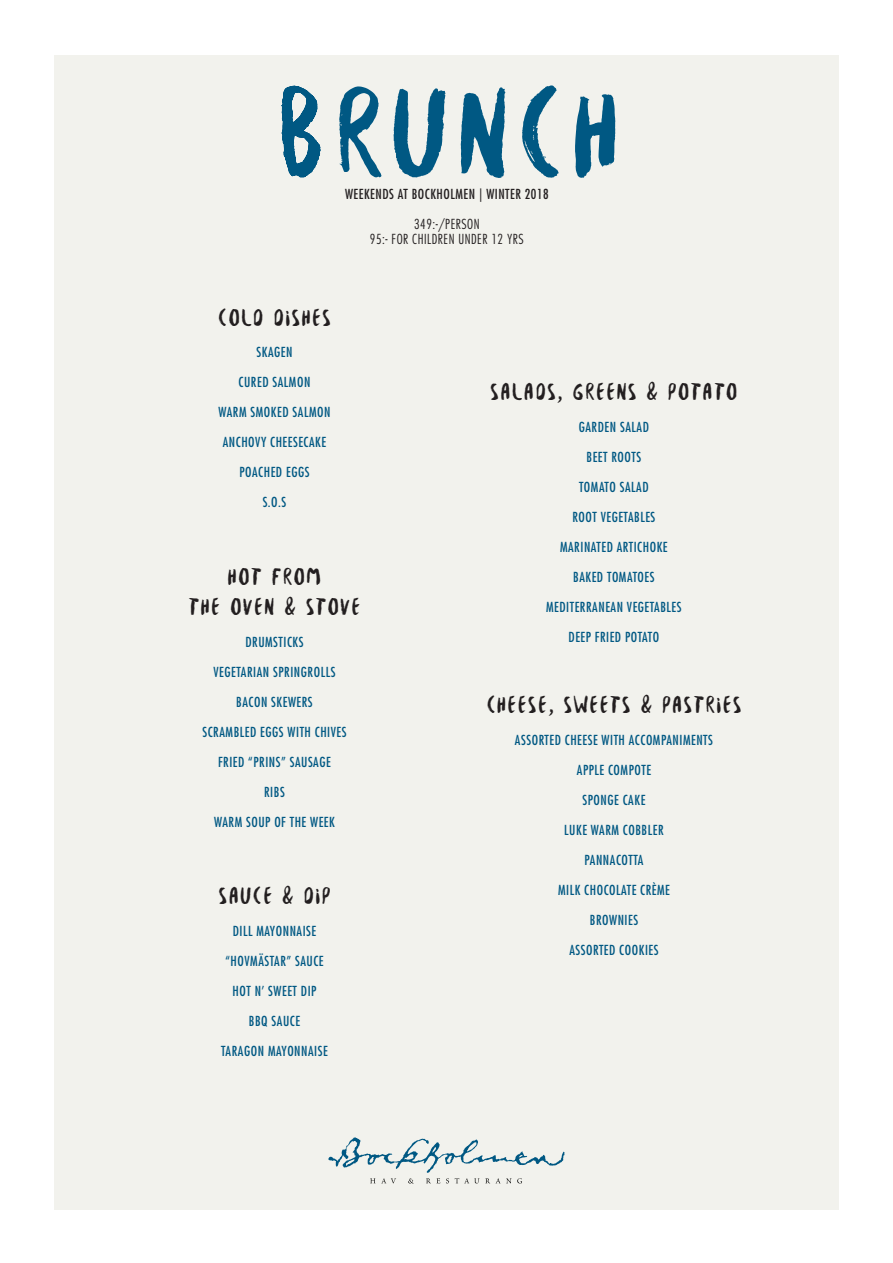
<style>
.page{position:relative;width:893px;height:1263px;background:#fff}
.page>*{position:absolute;margin:0;border:0;box-sizing:border-box;transform-origin:0 0}
.t1{font:25.5px/30.6px "Besom";letter-spacing:.04em;color:#231f20;text-align:center}
.t2{font:condensed 13.5px "Futura Std";letter-spacing:.04em;color:#005883}
.t3{font:300 condensed 13.5px/15px "Futura Std";letter-spacing:.04em;color:#231f20;text-align:center}
.t4{font:condensed 13.5px "Futura Std";letter-spacing:.04em;color:#231f20}
</style>
<div class="page">
<div style="left:55px;top:55px;width:784px;height:1154px;background:#f2f2ed"></div>
<svg style="left:282px;top:85px;width:333px;height:93px"></svg>
<svg style="left:328px;top:1137px;width:237px;height:46px"></svg>
<p class="t4" style="left:345px;top:186px;width:205px">WEEKENDS AT BOCKHOLMEN | WINTER 2018</p>
<p class="t3" style="left:370px;top:217px;width:155px">349:-/PERSON<br>95:- FOR CHILDREN UNDER 12 YRS</p>
<h1 class="t1" style="left:218px;top:301px;width:115px">COLD DISHES</h1>
<p class="t2" style="left:256px;top:344px;width:38px">SKAGEN</p>
<p class="t2" style="left:239px;top:374px;width:73px">CURED SALMON</p>
<p class="t2" style="left:219px;top:404px;width:113px">WARM SMOKED SALMON</p>
<p class="t2" style="left:223px;top:434px;width:105px">ANCHOVY CHEESECAKE</p>
<p class="t2" style="left:239px;top:464px;width:72px">POACHED EGGS</p>
<p class="t2" style="left:263px;top:494px;width:25px">S.O.S</p>
<h1 class="t1" style="left:188px;top:560px;width:174px">HOT FROM<br>THE OVEN &amp; STOVE</h1>
<p class="t2" style="left:245px;top:634px;width:60px">DRUMSTICKS</p>
<p class="t2" style="left:214px;top:664px;width:123px">VEGETARIAN SPRINGROLLS</p>
<p class="t2" style="left:236px;top:694px;width:78px">BACON SKEWERS</p>
<p class="t2" style="left:202px;top:724px;width:146px">SCRAMBLED EGGS WITH CHIVES</p>
<p class="t2" style="left:218px;top:753px;width:114px">FRIED “PRINS” SAUSAGE</p>
<p class="t2" style="left:264px;top:783px;width:22px">RIBS</p>
<p class="t2" style="left:214px;top:813px;width:122px">WARM SOUP OF THE WEEK</p>
<h1 class="t1" style="left:219px;top:880px;width:113px">SAUCE &amp; DIP</h1>
<p class="t2" style="left:233px;top:922px;width:85px">DILL MAYONNAISE</p>
<p class="t2" style="left:225px;top:952px;width:100px">“HOVMÄSTAR” SAUCE</p>
<p class="t2" style="left:233px;top:982px;width:85px">HOT N’ SWEET DIP</p>
<p class="t2" style="left:249px;top:1012px;width:53px">BBQ SAUCE</p>
<p class="t2" style="left:221px;top:1042px;width:108px">TARAGON MAYONNAISE</p>
<h1 class="t1" style="left:490px;top:376px;width:249px">SALADS, GREENS &amp; POTATO</h1>
<p class="t2" style="left:579px;top:418px;width:72px">GARDEN SALAD</p>
<p class="t2" style="left:587px;top:448px;width:56px">BEET ROOTS</p>
<p class="t2" style="left:579px;top:478px;width:71px">TOMATO SALAD</p>
<p class="t2" style="left:572px;top:508px;width:84px">ROOT VEGETABLES</p>
<p class="t2" style="left:560px;top:538px;width:109px">MARINATED ARTICHOKE</p>
<p class="t2" style="left:573px;top:568px;width:83px">BAKED TOMATOES</p>
<p class="t2" style="left:546px;top:598px;width:137px">MEDITERRANEAN VEGETABLES</p>
<p class="t2" style="left:568px;top:628px;width:92px">DEEP FRIED POTATO</p>
<h1 class="t1" style="left:486px;top:689px;width:257px">CHEESE, SWEETS &amp; PASTRIES</h1>
<p class="t2" style="left:515px;top:731px;width:199px">ASSORTED CHEESE WITH ACCOMPANIMENTS</p>
<p class="t2" style="left:577px;top:761px;width:76px">APPLE COMPOTE</p>
<p class="t2" style="left:582px;top:791px;width:64px">SPONGE CAKE</p>
<p class="t2" style="left:564px;top:821px;width:101px">LUKE WARM COBBLER</p>
<p class="t2" style="left:585px;top:851px;width:60px">PANNACOTTA</p>
<p class="t2" style="left:558px;top:881px;width:113px">MILK CHOCOLATE CRÈME</p>
<p class="t2" style="left:590px;top:911px;width:50px">BROWNIES</p>
<p class="t2" style="left:569px;top:941px;width:91px">ASSORTED COOKIES</p>
</div>
